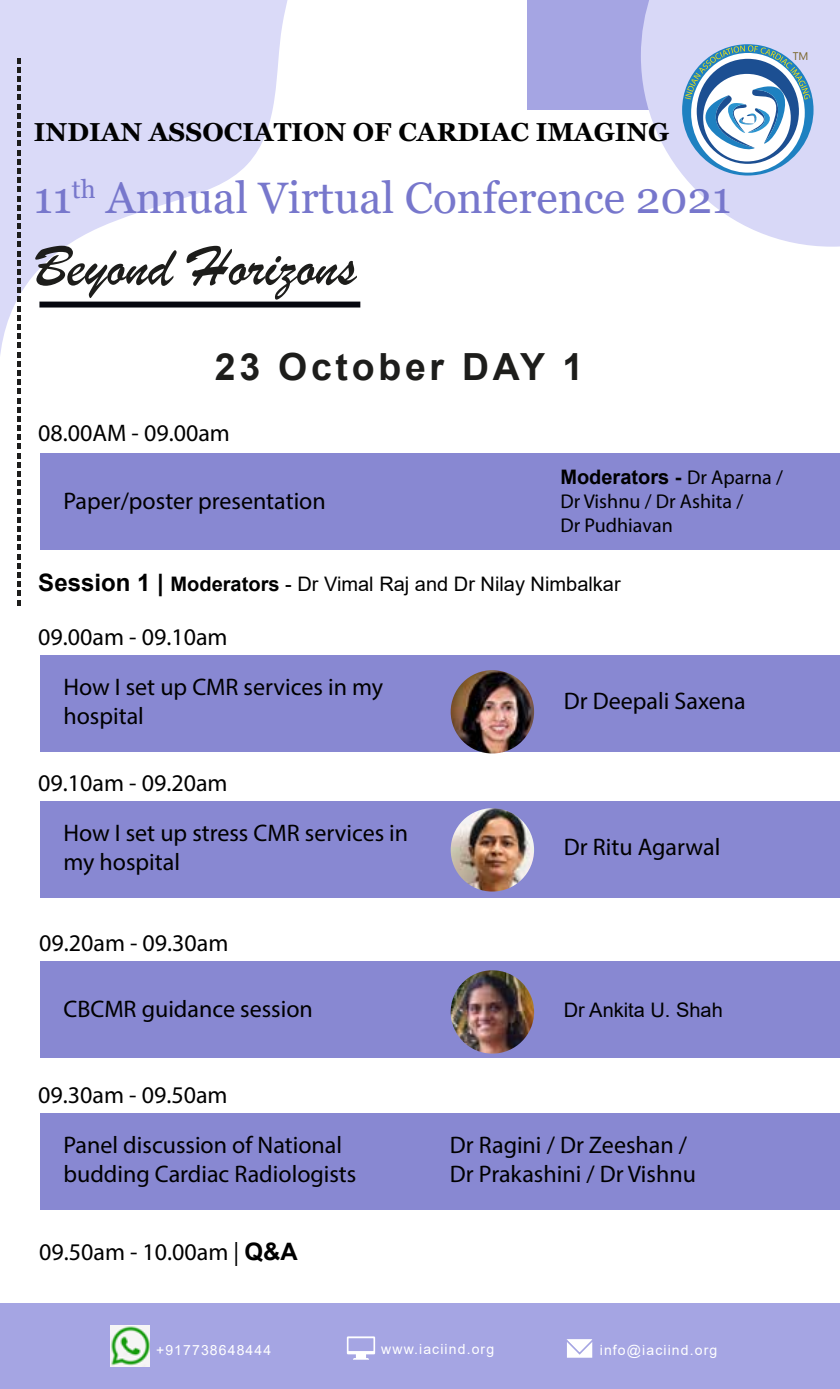
<style>
.page{position:relative;width:840px;height:1389px;background:#fff}
.page>*{position:absolute;margin:0;border:0;box-sizing:border-box;transform-origin:0 0}
.t1{font:60px "Brush Script";color:#1d1d1b}
.t2{font:44px "Georgia";color:#77c}
.t3{font:700 37.4px "Arial";letter-spacing:.1em;color:#1d1d1b}
.t4{font:700 26px "Georgia";color:#010101}
.t5{font:24px/49.6px "Myriad Pro";color:#000}
.t6{font:20px "Arial";color:#000}
.t7{font:20px/24px "Myriad Pro";color:#000}
.t8{font:700 20px "Arial";color:#000}
.t9{font:14px "Arial";letter-spacing:.08em;color:#fff}
.t10{font:11px "Gadugi";color:#7a6529}
.s1{font-family:"Myriad Pro";font-weight:400}
.s2{font-weight:700;font-size:24px}
.s3{font-weight:700}
.s4{font-family:"Arial";font-weight:700}
</style>
<div class="page">
<div style="left:40px;top:961px;width:799px;height:96px;background:#8888d2"></div>
<img style="left:450px;top:970px;width:83px;height:83px;border-radius:42px">
<div style="left:40px;top:1114px;width:799px;height:95px;background:#8888d2"></div>
<div style="left:40px;top:801px;width:799px;height:96px;background:#8888d2"></div>
<img style="left:450px;top:808px;width:83px;height:83px;border-radius:42px">
<div style="left:40px;top:655px;width:799px;height:96px;background:#8888d2"></div>
<img style="left:450px;top:670px;width:83px;height:83px;border-radius:42px">
<svg style="left:0;top:0;width:642px;height:691px"></svg>
<div style="left:0;top:1303px;width:839px;height:85px;background:#a5a5e3"></div>
<div style="left:526px;top:0;width:313px;height:110px;background:#a5a5e3"></div>
<svg style="left:640px;top:0;width:199px;height:247px;fill:#d8d8f7"></svg>
<img style="left:111px;top:1325px;width:39px;height:41px">
<svg style="left:18px;top:58px;width:3px;height:547px"></svg>
<svg style="left:669px;top:44px;width:144px;height:131px"></svg>
<div style="left:39px;top:301px;width:321px;height:6px;background:#06080f"></div>
<div style="left:40px;top:454px;width:799px;height:96px;background:#8888d2"></div>
<svg style="left:567px;top:1339px;width:25px;height:18px"></svg>
<svg style="left:346px;top:1336px;width:29px;height:23px"></svg>
<p class="t10" style="left:792px;top:50px;width:17px">TM</p>
<p class="t4" style="left:34px;top:115px;width:636px">INDIAN ASSOCIATION OF CARDIAC IMAGING</p>
<h2 class="t2" style="left:34px;top:171px;width:698px">11<sup>th</sup> Annual Virtual Conference 2021</h2>
<h1 class="t1" style="left:34px;top:230px;width:324px">Beyond Horizons</h1>
<h3 class="t3" style="left:215px;top:340px;width:369px">23 October DAY 1</h3>
<p class="t5" style="left:38px;top:408px;width:193px">08.00AM - 09.00am</p>
<p class="t5" style="left:63px;top:475px;width:264px">Paper/poster presentation</p>
<p class="t8" style="left:560px;top:463px;width:224px">Moderators - <span class="s1">Dr Aparna /</span></p>
<p class="t7" style="left:560px;top:489px;width:184px">Dr Vishnu / Dr Ashita /<br>Dr Pudhiavan</p>
<p class="t6" style="left:38px;top:570px;width:583px"><span class="s2">Session 1 |</span> <span class="s3">Moderators</span> - Dr Vimal Raj and Dr Nilay Nimbalkar</p>
<p class="t5" style="left:63px;top:612px;width:321px;text-indent:-25px">09.00am - 09.10am<br>How I set up CMR services in my</p>
<p class="t5" style="left:63px;top:690px;width:82px">hospital</p>
<p class="t5" style="left:63px;top:758px;width:346px;text-indent:-25px">09.10am - 09.20am<br>How I set up stress CMR services in</p>
<p class="t5" style="left:63px;top:836px;width:118px">my hospital</p>
<p class="t5" style="left:39px;top:918px;width:191px">09.20am - 09.30am</p>
<p class="t5" style="left:563px;top:676px;width:183px">Dr Deepali Saxena</p>
<p class="t5" style="left:563px;top:822px;width:158px">Dr Ritu Agarwal</p>
<p class="t5" style="left:63px;top:983px;width:251px">CBCMR guidance session</p>
<p class="t6" style="left:563px;top:996px;width:160px">Dr Ankita U. Shah</p>
<p class="t5" style="left:63px;top:1070px;width:280px;text-indent:-25px">09.30am - 09.50am<br>Panel discussion of National</p>
<p class="t5" style="left:63px;top:1148px;width:294px">budding Cardiac Radiologists</p>
<p class="t5" style="left:39px;top:1227px;width:260px">09.50am - 10.00am | <span class="s4">Q&amp;A</span></p>
<p class="t5" style="left:449px;top:1130px;width:247px;line-height:28.8px">Dr Ragini / Dr Zeeshan /<br>Dr Prakashini / Dr Vishnu</p>
<p class="t9" style="left:156px;top:1340px;width:117px">+917738648444</p>
<p class="t9" style="left:381px;top:1339px;width:114px">www.iaciind.org</p>
<p class="t9" style="left:599px;top:1340px;width:119px">info@iaciind.org</p>
</div>
